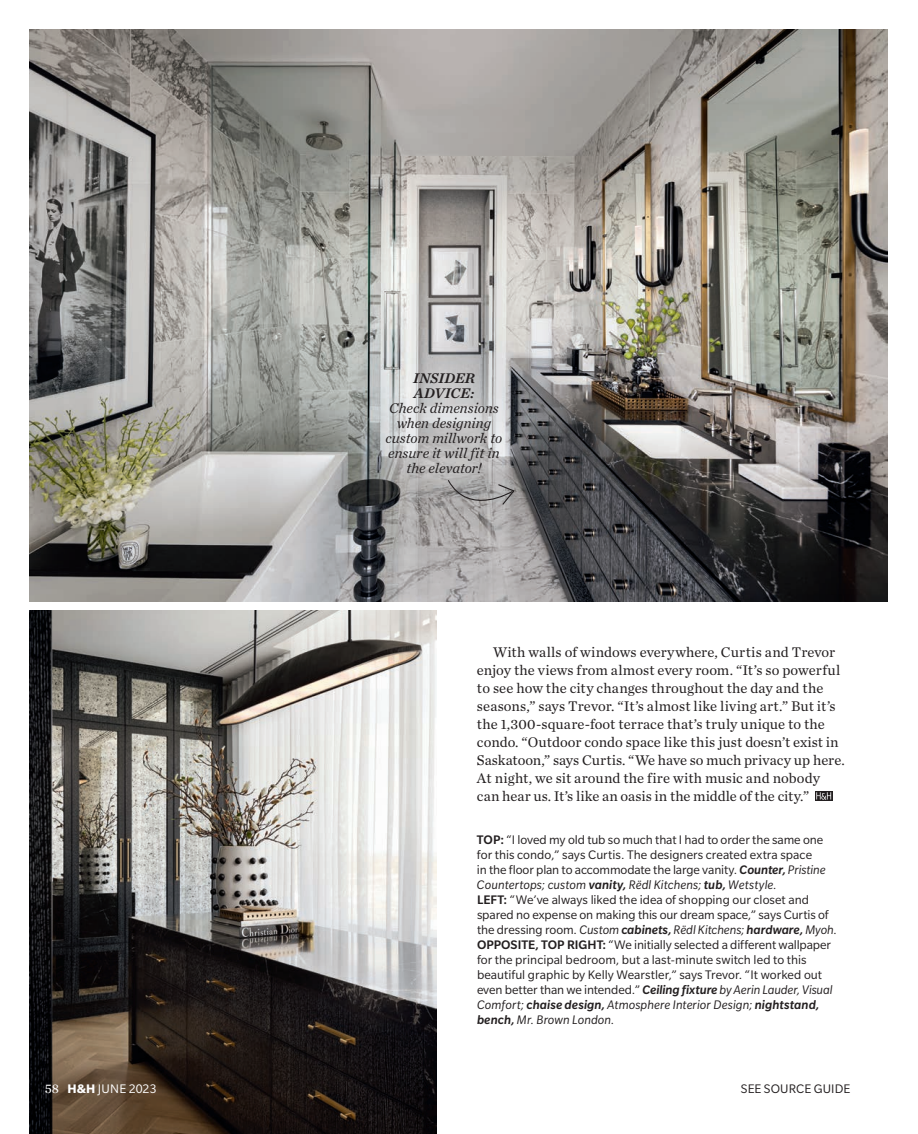
<style>
.page{position:relative;width:918px;height:1134px;background:#fff}
.page>*{position:absolute;margin:0;border:0;box-sizing:border-box;transform-origin:0 0}
.t1{font:14.7px/18px "Chronicle Text G1";letter-spacing:.005em;color:#231f20}
.t2{font:italic 14.7px/15px "Chronicle Text G1";color:#231f20;text-align:center}
.t3{font:italic 14.7px/15px "Chronicle Text G1 Semi";letter-spacing:-.005em;color:#231f20}
.t4{font:13.5px/15px "Slate Pro";color:#231f20}
.t5{font:13.5px "Slate Pro";letter-spacing:.015em;color:#fff}
.s1{font-weight:500}
.s2{font-weight:500;font-style:italic}
.s3{font-style:italic}
.s4{font-family:"Chronicle Text G1"}
.s5{font-weight:700}
</style>
<div class="page">
<img style="left:30px;top:30px;width:858px;height:572px">
<img style="left:30px;top:610px;width:406px;height:524px">
<svg style="left:447px;top:503px;width:69px;height:14px"></svg>
<svg style="left:815px;top:791px;width:18px;height:10px"></svg>
<svg style="left:816px;top:792px;width:15px;height:8px"></svg>
<div style="left:359px;top:343px;width:170px;height:160px;background:#fff;opacity:.75"></div>
<p class="t3" style="left:413px;top:370px;width:63px">INSIDER<br>ADVICE:</p>
<p class="t2" style="left:386px;top:400px;width:118px">Check dimensions when designing custom millwork to ensure it will fit in the elevator!</p>
<p class="t1" style="left:477px;top:642px;width:369px;text-indent:16px">With walls of windows everywhere, Curtis and Trevor enjoy the views from almost every room. “It’s so powerful to see how the city changes throughout the day and the seasons,” says Trevor. “It’s almost like living art.” But it’s the 1,300-square-foot terrace that’s truly unique to the condo. “Outdoor condo space like this just doesn’t exist in Saskatoon,” says Curtis. “We have so much privacy up here.<br>At night, we sit around the fire with music and nobody can hear us. It’s like an oasis in the middle of the city.”</p>
<p class="t4" style="left:477px;top:832px;width:362px"><span class="s1">TOP:</span> “I loved my old tub so much that I had to order the same one for this condo,” says Curtis. The designers created extra space<br>in the floor plan to accommodate the large vanity. <span class="s2">Counter,</span> <span class="s3">Pristine Countertops; custom</span> <span class="s2">vanity,</span> <span class="s3">Rëdl Kitchens;</span> <span class="s2">tub,</span> <span class="s3">Wetstyle.<br></span><span class="s1">LEFT:</span> “We’ve always liked the idea of shopping our closet and spared no expense on making this our dream space,” says Curtis of the dressing room. <span class="s3">Custom</span> <span class="s2">cabinets,</span> <span class="s3">Rëdl Kitchens;</span> <span class="s2">hardware,</span> <span class="s3">Myoh.<br></span><span class="s1">OPPOSITE, TOP RIGHT:</span> “We initially selected a different wallpaper for the principal bedroom, but a last-minute switch led to this beautiful graphic by Kelly Wearstler,” says Trevor. “It worked out even better than we intended.” <span class="s2">Ceiling fixture</span> <span class="s3">by Aerin Lauder, Visual Comfort;</span> <span class="s2">chaise design,</span> <span class="s3">Atmosphere Interior Design;</span> <span class="s2">nightstand, bench,</span> <span class="s3">Mr. Brown London.</span></p>
<p class="t5" style="left:45px;top:1082px;width:113px"><span class="s4">58</span> <span class="s5">H&amp;H</span> JUNE 2023</p>
<p class="t4" style="left:741px;top:1081px;width:111px">SEE SOURCE GUIDE</p>
</div>
